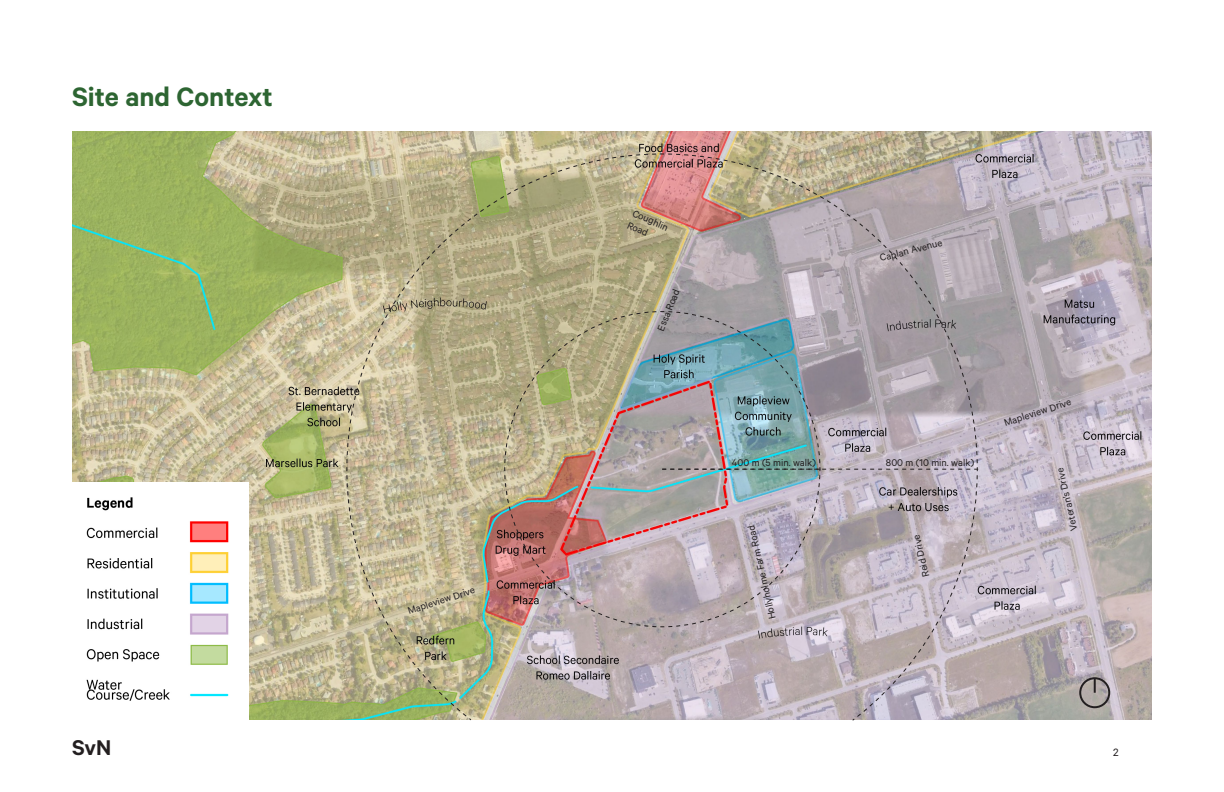
<style>
.page{position:relative;width:1224px;height:792px;background:#fff}
.page>*{position:absolute;margin:0;border:0;box-sizing:border-box;transform-origin:0 0}
.Subsection_Header{font:600 30px "Calibre";color:#2d6532}
.t1{font:600 24px "Calibre";color:#231f20}
.t2{font:12px "Calibre";color:#231f20}
.t3{font:11px/13.1px "Calibre";color:#231f20}
</style>
<div class="page">
<img style="left:73px;top:131px;width:1079px;height:589px">
<div style="left:1079px;top:677px;width:31px;height:31px;border:2px solid #231f20;border-radius:50%"></div>
<svg style="left:1094px;top:678px;width:2px;height:15px"></svg>
<img style="left:73px;top:482px;width:176px;height:238px">
<svg style="left:346px;top:153px;width:632px;height:568px;background:#b7ad93"></svg>
<img style="left:504px;top:311px;width:474px;height:407px">
<p class="Subsection_Header" style="left:72px;top:79px;width:202px">Site and Context</p>
<p class="t3" style="left:406px;top:604px;width:71px;rotate:-18deg">Mapleview Drive</p>
<p class="t3" style="left:636px;top:206px;width:40px;rotate:23deg">Coughlin<br>Road</p>
<p class="t3" style="left:654px;top:328px;width:45px;rotate:-68deg">Essa Road</p>
<p class="t3" style="left:878px;top:252px;width:66px;rotate:-15deg">Caplan Avenue</p>
<p class="t3" style="left:732px;top:456px;width:86px">400 m (5 min. walk)</p>
<p class="t3" style="left:886px;top:456px;width:90px">800 m (10 min. walk)</p>
<p class="t3" style="left:766px;top:621px;width:98px;rotate:-103deg">Hollyholme Farm Road</p>
<p class="t3" style="left:919px;top:579px;width:45px;rotate:-103deg">Reid Drive</p>
<p class="t3" style="left:1002px;top:416px;width:71px;rotate:-18deg">Mapleview Drive</p>
<p class="t3" style="left:1067px;top:532px;width:65px;rotate:-103deg">Veteran’s Drive</p>
<h2 class="t1" style="left:72px;top:733px;width:41px">SvN</h2>
<p class="t2" style="left:1113px;top:745px;width:7px">2</p>
</div>
